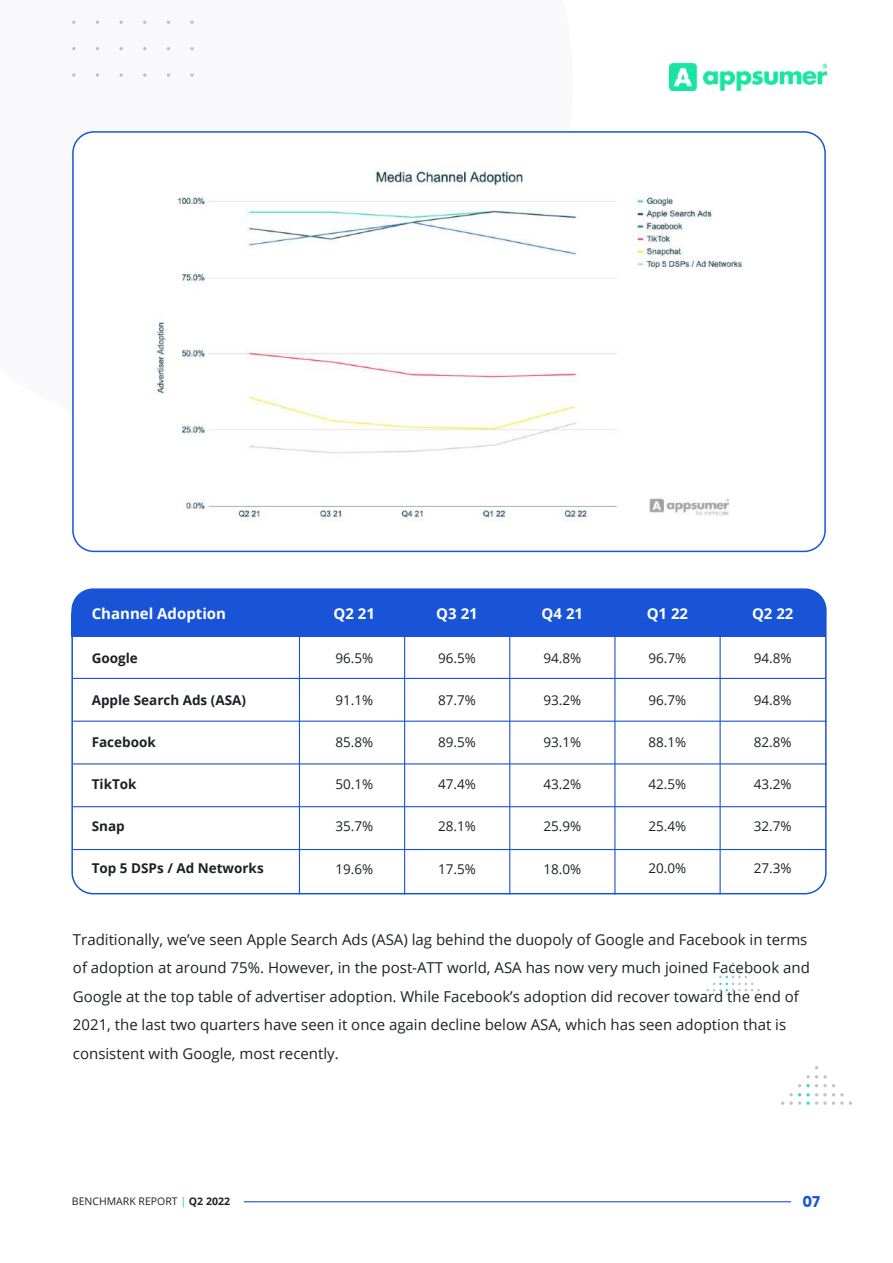
<style>
.page{position:relative;width:893px;height:1263px;background:#fff}
.page>*{position:absolute;margin:0;border:0;box-sizing:border-box;transform-origin:0 0}
.t1{font:15px/28.5px "Open Sans";color:#1d2124}
.t2{font:700 15px "Open Sans";color:#fff}
.t3{font:700 15px "Poppins";color:#1a54d6}
.t4{font:13.5px "Open Sans";color:#1d2124}
.t5{font:700 13.5px "Open Sans";color:#1d2124}
.t6{font:10.5px "Open Sans";color:#1d2124}
.s1{color:#21cf92}
.s2{font-weight:700}
</style>
<div class="page">
<img style="left:669px;top:63px;width:157px;height:27px">
<hr style="left:244px;top:1201px;width:547px;height:1px;background:#1a54d6">
<svg style="left:706px;top:962px;width:54px;height:29px"></svg>
<svg style="left:190px;top:21px;width:4px;height:3px"></svg>
<svg style="left:190px;top:47px;width:4px;height:3px"></svg>
<svg style="left:190px;top:73px;width:4px;height:4px"></svg>
<svg style="left:167px;top:73px;width:3px;height:4px"></svg>
<svg style="left:143px;top:73px;width:3px;height:4px"></svg>
<svg style="left:119px;top:47px;width:4px;height:3px"></svg>
<svg style="left:119px;top:73px;width:4px;height:4px"></svg>
<svg style="left:96px;top:73px;width:3px;height:4px"></svg>
<svg style="left:72px;top:47px;width:4px;height:3px"></svg>
<svg style="left:72px;top:73px;width:4px;height:4px"></svg>
<div style="left:72px;top:131px;width:754px;height:421px;border:2px solid #1a54d6;border-radius:21px"></div>
<svg style="left:806px;top:1075px;width:21px;height:3px"></svg>
<svg style="left:798px;top:1084px;width:37px;height:3px"></svg>
<svg style="left:781px;top:1093px;width:71px;height:12px"></svg>
<img style="left:153px;top:169px;width:589px;height:352px">
<div style="left:72px;top:589px;width:754px;height:43px;background:#1a54d6;border-radius:21px"></div>
<div style="left:71px;top:588px;width:756px;height:44px;border:2px solid #1a54d6;border-radius:21px"></div>
<div style="left:71px;top:613px;width:755px;height:23px;background:#1a54d6"></div>
<hr style="left:72px;top:678px;width:754px;height:1px;background:#1a54d6">
<hr style="left:73px;top:721px;width:754px;height:1px;background:#1a54d6">
<hr style="left:73px;top:763px;width:754px;height:1px;background:#1a54d6">
<hr style="left:73px;top:806px;width:754px;height:1px;background:#1a54d6">
<hr style="left:73px;top:849px;width:754px;height:1px;background:#1a54d6">
<hr style="left:299px;top:608px;width:1px;height:286px;background:#1a54d6">
<hr style="left:404px;top:608px;width:1px;height:286px;background:#1a54d6">
<hr style="left:509px;top:608px;width:1px;height:286px;background:#1a54d6">
<hr style="left:614px;top:608px;width:1px;height:286px;background:#1a54d6">
<hr style="left:719px;top:608px;width:2px;height:286px;background:#1a54d6">
<p class="t2" style="left:92px;top:603px;width:136px">Channel Adoption</p>
<p class="t5" style="left:92px;top:648px;width:48px">Google</p>
<p class="t5" style="left:92px;top:690px;width:156px">Apple Search Ads (ASA)</p>
<p class="t5" style="left:92px;top:732px;width:66px">Facebook</p>
<p class="t5" style="left:92px;top:774px;width:46px">TikTok</p>
<p class="t5" style="left:92px;top:816px;width:35px">Snap</p>
<p class="t5" style="left:92px;top:858px;width:173px">Top 5 DSPs / Ad Networks</p>
<p class="t2" style="left:334px;top:603px;width:43px">Q2 21</p>
<p class="t4" style="left:335px;top:649px;width:39px">96.5%</p>
<p class="t4" style="left:335px;top:691px;width:39px">91.1%</p>
<p class="t4" style="left:335px;top:733px;width:39px">85.8%</p>
<p class="t4" style="left:335px;top:775px;width:39px">50.1%</p>
<p class="t4" style="left:335px;top:817px;width:39px">35.7%</p>
<p class="t4" style="left:335px;top:860px;width:39px">19.6%</p>
<p class="t2" style="left:436px;top:603px;width:43px">Q3 21</p>
<p class="t4" style="left:438px;top:649px;width:39px">96.5%</p>
<p class="t4" style="left:438px;top:691px;width:39px">87.7%</p>
<p class="t4" style="left:438px;top:733px;width:39px">89.5%</p>
<p class="t4" style="left:438px;top:775px;width:39px">47.4%</p>
<p class="t4" style="left:438px;top:817px;width:39px">28.1%</p>
<p class="t4" style="left:438px;top:860px;width:39px">17.5%</p>
<p class="t2" style="left:542px;top:603px;width:43px">Q4 21</p>
<p class="t4" style="left:543px;top:649px;width:39px">94.8%</p>
<p class="t4" style="left:543px;top:691px;width:39px">93.2%</p>
<p class="t4" style="left:543px;top:733px;width:39px">93.1%</p>
<p class="t4" style="left:543px;top:775px;width:39px">43.2%</p>
<p class="t4" style="left:543px;top:817px;width:39px">25.9%</p>
<p class="t4" style="left:543px;top:860px;width:39px">18.0%</p>
<p class="t2" style="left:647px;top:603px;width:43px">Q1 22</p>
<p class="t4" style="left:648px;top:649px;width:39px">96.7%</p>
<p class="t4" style="left:648px;top:691px;width:39px">96.7%</p>
<p class="t4" style="left:648px;top:733px;width:39px">88.1%</p>
<p class="t4" style="left:648px;top:775px;width:39px">42.5%</p>
<p class="t4" style="left:648px;top:817px;width:39px">25.4%</p>
<p class="t4" style="left:648px;top:859px;width:39px">20.0%</p>
<p class="t2" style="left:752px;top:603px;width:43px">Q2 22</p>
<p class="t4" style="left:754px;top:649px;width:39px">94.8%</p>
<p class="t4" style="left:754px;top:691px;width:39px">94.8%</p>
<p class="t4" style="left:754px;top:733px;width:39px">82.8%</p>
<p class="t4" style="left:754px;top:775px;width:39px">43.2%</p>
<p class="t4" style="left:754px;top:817px;width:39px">32.7%</p>
<p class="t4" style="left:754px;top:859px;width:39px">27.3%</p>
<p class="t1" style="left:73px;top:925px;width:738px">Traditionally, we’ve seen Apple Search Ads (ASA) lag behind the duopoly of Google and Facebook in terms of adoption at around 75%. However, in the post-ATT world, ASA has now very much joined Facebook and Google at the top table of advertiser adoption. While Facebook’s adoption did recover toward the end of 2021, the last two quarters have seen it once again decline below ASA, which has seen adoption that is consistent with Google, most recently.</p>
<p class="t6" style="left:72px;top:1194px;width:160px">BENCHMARK REPORT <span class="s1">|</span> <span class="s2">Q2 2022</span></p>
<p class="t3" style="left:802px;top:1193px;width:19px">07</p>
</div>
